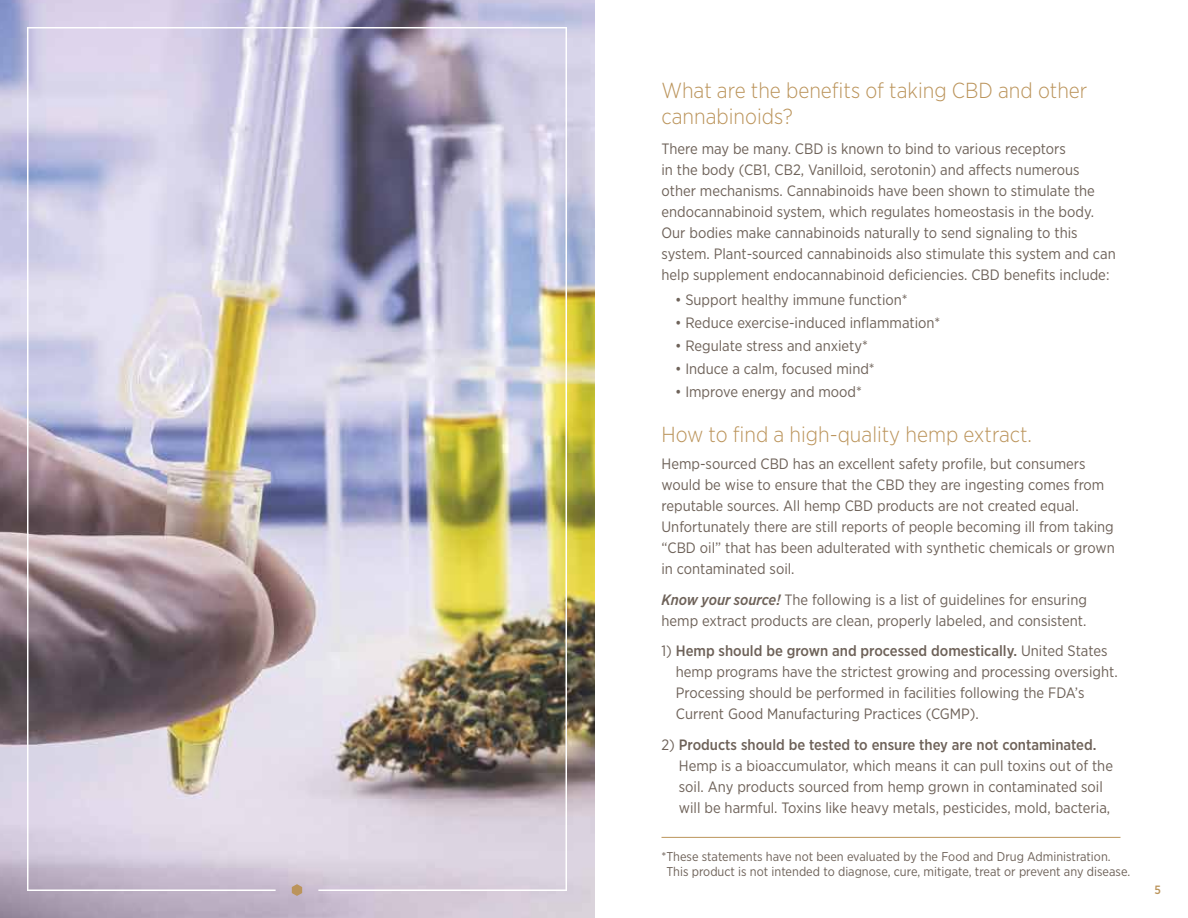
<style>
.page{position:relative;width:1188px;height:918px;background:#fff}
.page>*{position:absolute;margin:0;border:0;box-sizing:border-box;transform-origin:0 0}
.t1{font:300 21.75px/26.1px "Gotham Narrow";color:#bb945b}
.t2{font:15px/21px "Gotham Narrow";color:#6e6259}
.t3{font:12.75px/15px "Gotham Narrow";color:#6e6259}
.t4{font:500 12px "Gotham Narrow";color:#bb945b}
.s1{font-weight:500;font-style:italic}
.s2{font-weight:500}
</style>
<div class="page">
<img style="left:0;top:0;width:594px;height:918px">
<img style="left:27px;top:27px;width:540px;height:864px">
<svg style="left:292px;top:884px;width:10px;height:12px"></svg>
<hr style="left:662px;top:837px;width:458px;height:1px;background:#bb945b">
<h1 class="t1" style="left:662px;top:77px;width:427px">What are the benefits of taking CBD and other cannabinoids?</h1>
<p class="t2" style="left:662px;top:138px;width:456px">There may be many. CBD is known to bind to various receptors<br>in the body (CB1, CB2, Vanilloid, serotonin) and affects numerous other mechanisms. Cannabinoids have been shown to stimulate the endocannabinoid system, which regulates homeostasis in the body.<br>Our bodies make cannabinoids naturally to send signaling to this system. Plant-sourced cannabinoids also stimulate this system and can help supplement endocannabinoid deficiencies. CBD benefits include:</p>
<p class="t2" style="left:675px;top:289px;width:234px">• Support healthy immune function*</p>
<p class="t2" style="left:675px;top:312px;width:267px">• Reduce exercise-induced inflammation*</p>
<p class="t2" style="left:675px;top:335px;width:194px">• Regulate stress and anxiety*</p>
<p class="t2" style="left:675px;top:358px;width:201px">• Induce a calm, focused mind*</p>
<p class="t2" style="left:675px;top:381px;width:188px">• Improve energy and mood*</p>
<h1 class="t1" style="left:662px;top:421px;width:372px">How to find a high-quality hemp extract.</h1>
<p class="t2" style="left:662px;top:453px;width:455px">Hemp-sourced CBD has an excellent safety profile, but consumers would be wise to ensure that the CBD they are ingesting comes from reputable sources. All hemp CBD products are not created equal.<br>Unfortunately there are still reports of people becoming ill from taking “CBD oil” that has been adulterated with synthetic chemicals or grown in contaminated soil.</p>
<p class="t2" style="left:662px;top:589px;width:427px"><span class="s1">Know your source!</span> The following is a list of guidelines for ensuring hemp extract products are clean, properly labeled, and consistent.</p>
<p class="t2" style="left:676px;top:640px;width:443px;text-indent:-14px">1) <span class="s2">Hemp should be grown and processed domestically.</span> United States hemp programs have the strictest growing and processing oversight.<br>Processing should be performed in facilities following the FDA’s Current Good Manufacturing Practices (CGMP).</p>
<p class="t2" style="left:679px;top:734px;width:436px;text-indent:-17px">2) <span class="s2">Products should be tested to ensure they are not contaminated.<br></span>Hemp is a bioaccumulator, which means it can pull toxins out of the soil. Any products sourced from hemp grown in contaminated soil will be harmful. Toxins like heavy metals, pesticides, mold, bacteria,</p>
<p class="t3" style="left:666px;top:849px;width:465px;text-indent:-5px">*These statements have not been evaluated by the Food and Drug Administration.<br>This product is not intended to diagnose, cure, mitigate, treat or prevent any disease.</p>
<p class="t4" style="left:1155px;top:882px;width:8px">5</p>
</div>
